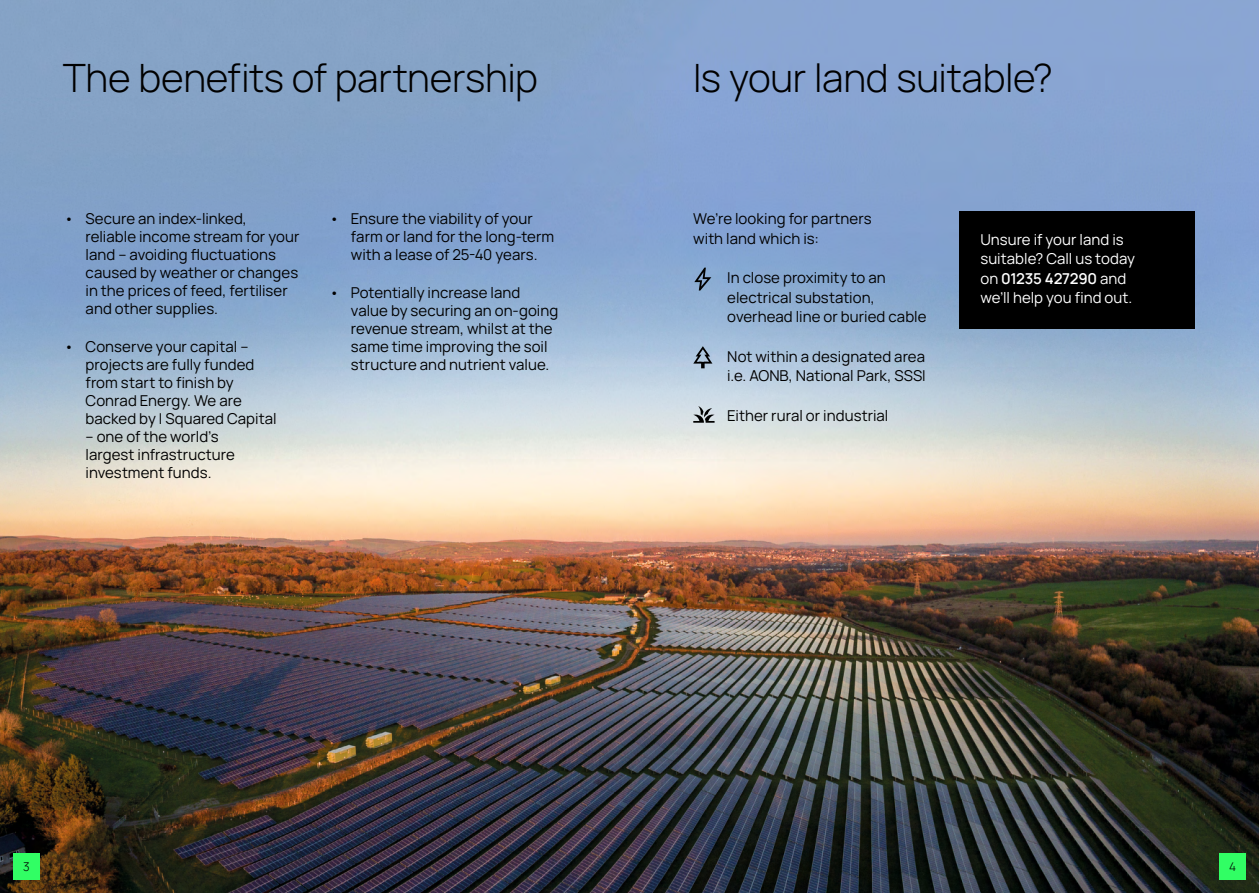
<style>
.page{position:relative;width:1259px;height:893px;background:#fff}
.page>*{position:absolute;margin:0;border:0;box-sizing:border-box;transform-origin:0 0}
.t1{font:300 39px "Manrope";letter-spacing:-.01em;color:#000}
.t2{font:15px/18px "Manrope";letter-spacing:.005em;color:#000}
.t3{font:15px/19.5px "Manrope";color:#fff}
.t4{font:300 12px "Manrope";color:#000}
.s1{font-weight:600}
</style>
<div class="page">
<img style="left:0;top:0;width:1259px;height:893px">
<div style="left:13px;top:853px;width:27px;height:27px;background:#31fe64"></div>
<div style="left:1219px;top:853px;width:26px;height:27px;background:#31fe64"></div>
<div style="left:959px;top:211px;width:236px;height:118px;background:#000"></div>
<svg style="left:694px;top:268px;width:17px;height:23px"></svg>
<svg style="left:693px;top:346px;width:19px;height:22px"></svg>
<svg style="left:693px;top:406px;width:21px;height:17px"></svg>
<h1 class="t1" style="left:63px;top:50px;width:477px">The benefits of partnership</h1>
<p class="t2" style="left:86px;top:209px;width:215px;text-indent:-21px">• Secure an index-linked, reliable income stream for your land – avoiding fluctuations caused by weather or changes in the prices of feed, fertiliser and other supplies.</p>
<p class="t2" style="left:86px;top:337px;width:193px;text-indent:-21px">• Conserve your capital – projects are fully funded from start to finish by<br>Conrad Energy. We are backed by I Squared Capital</p>
<p class="t2" style="left:86px;top:427px;width:151px">– one of the world’s largest infrastructure investment funds.</p>
<p class="t2" style="left:351px;top:209px;width:205px;text-indent:-21px">• Ensure the viability of your farm or land for the long-term with a lease of 25-40 years.</p>
<p class="t2" style="left:351px;top:283px;width:209px;text-indent:-21px">• Potentially increase land value by securing an on-going revenue stream, whilst at the same time improving the soil structure and nutrient value.</p>
<h1 class="t1" style="left:693px;top:50px;width:361px">Is your land suitable?</h1>
<p class="t2" style="left:693px;top:208px;width:180px;line-height:19.5px">We’re looking for partners with land which is:</p>
<p class="t2" style="left:727px;top:267px;width:201px;line-height:19.5px">In close proximity to an electrical substation, overhead line or buried cable</p>
<p class="t2" style="left:727px;top:346px;width:200px;line-height:19.5px">Not within a designated area i.e. AONB, National Park, SSSI</p>
<p class="t2" style="left:727px;top:405px;width:163px">Either rural or industrial</p>
<p class="t3" style="left:980px;top:228px;width:156px">Unsure if your land is suitable? Call us today on <span class="s1">01235 427290</span> and we’ll help you find out.</p>
<p class="t4" style="left:23px;top:858px;width:8px">3</p>
<p class="t4" style="left:1229px;top:858px;width:8px">4</p>
</div>
